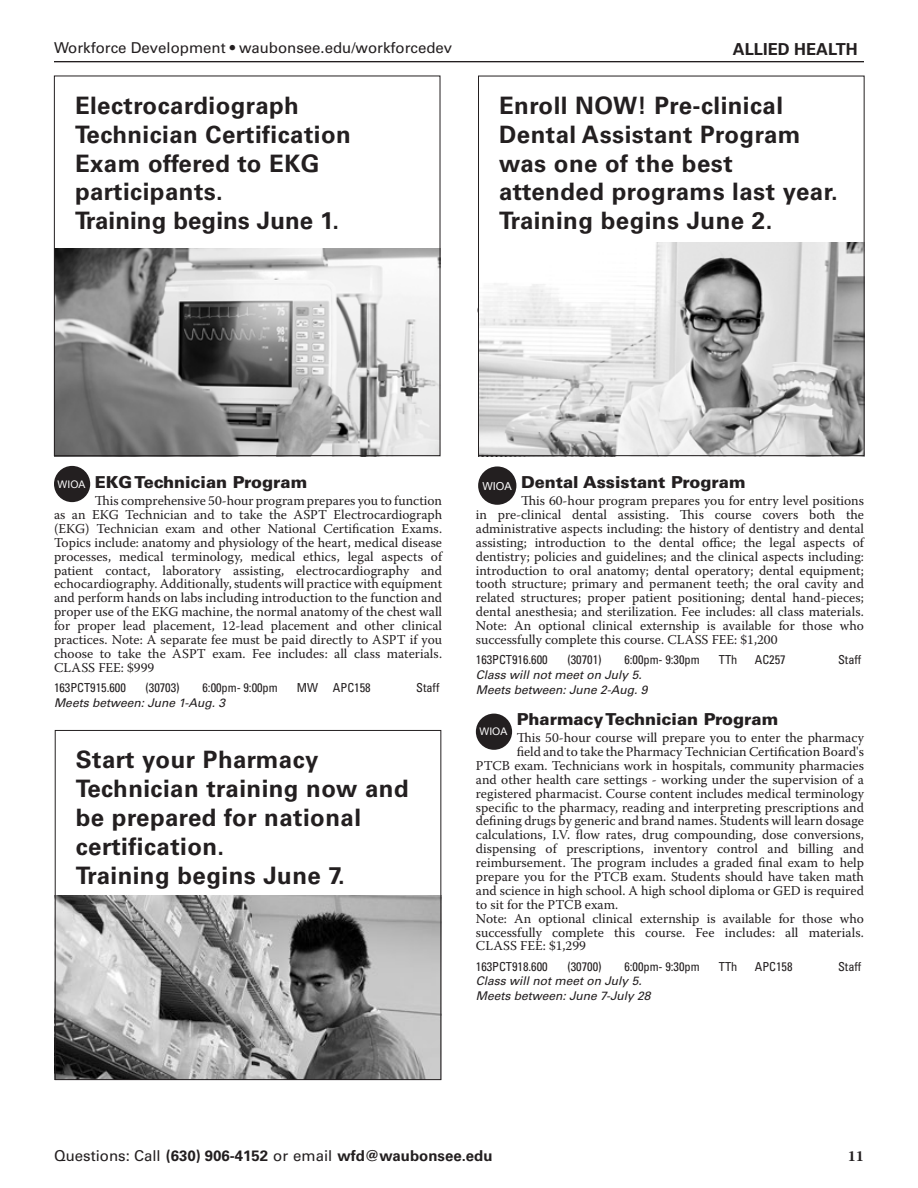
<style>
.page{position:relative;width:918px;height:1188px;background:#fff}
.page>*{position:absolute;margin:0;border:0;box-sizing:border-box;transform-origin:0 0}
.t1{font:700 24px/28.8px "Univers LT Std";letter-spacing:.02em;color:#231f20}
.class_title{font:900 16.5px "Univers LT Std";color:#231f20}
.t2{font:700 16.5px "Univers LT Std";color:#231f20}
.t3{font:700 15px "Univers LT Std";color:#231f20}
.t4{font:15px "Univers LT Std";color:#231f20}
.t5{font:700 15px "Warnock Pro";color:#231f20}
.class_desc{font:13.5px/14px "Warnock Pro";color:#231f20;text-align:justify}
.section_info{font:condensed 12.3px "Univers LT Std";color:#231f20}
.note{font:italic 12px "Univers LT Std";color:#231f20}
.t6{font:11.1px "Arial";color:#fff}
.t7{font:10.5px "Arial";color:#fff}
.s1{font-weight:400}
</style>
<div class="page">
<div style="left:54px;top:466px;width:36px;height:36px;background:#231f20;border-radius:50%"></div>
<svg style="left:54px;top:75px;width:387px;height:381px"></svg>
<hr style="left:54px;top:61px;width:810px;height:1px;background:#231f20">
<svg style="left:54px;top:730px;width:388px;height:350px"></svg>
<div style="left:478px;top:466px;width:38px;height:39px;background:#231f20;border-radius:50%"></div>
<svg style="left:478px;top:75px;width:387px;height:381px"></svg>
<div style="left:476px;top:714px;width:36px;height:36px;background:#231f20;border-radius:50%"></div>
<p class="t4" style="left:54px;top:39px;width:400px">Workforce Development • waubonsee.edu/workforcedev</p>
<p class="t2" style="left:733px;top:39px;width:126px">ALLIED HEALTH</p>
<p class="t1" style="left:75px;top:91px;width:277px">Electrocardiograph<br>Technician Certification<br>Exam offered to EKG participants.<br>Training begins June 1.</p>
<p class="t1" style="left:499px;top:91px;width:340px">Enroll NOW! Pre-clinical<br>Dental Assistant Program was one of the best attended programs last year.<br>Training begins June 2.</p>
<p class="class_title" style="left:95px;top:472px;width:214px">EKG Technician Program</p>
<p class="class_desc" style="left:54px;top:493px;width:390px;text-indent:41px">This comprehensive 50-hour program prepares you to function as an EKG Technician and to take the ASPT Electrocardiograph (EKG) Technician exam and other National Certification Exams.<br>Topics include: anatomy and physiology of the heart, medical disease processes, medical terminology, medical ethics, legal aspects of patient contact, laboratory assisting, electrocardiography and echocardiography. Additionally, students will practice with equipment and perform hands on labs including introduction to the function and proper use of the EKG machine, the normal anatomy of the chest wall for proper lead placement, 12-lead placement and other clinical practices. Note: A separate fee must be paid directly to ASPT if you choose to take the ASPT exam. Fee includes: all class materials.<br>CLASS FEE: $999</p>
<p class="section_info" style="left:54px;top:680px;width:73px">163PCT915.600</p>
<p class="section_info" style="left:146px;top:680px;width:36px">(30703)</p>
<p class="section_info" style="left:202px;top:680px;width:77px">6:00pm- 9:00pm</p>
<p class="section_info" style="left:297px;top:680px;width:75px">MW APC158</p>
<p class="section_info" style="left:416px;top:680px;width:25px">Staff</p>
<p class="note" style="left:54px;top:695px;width:173px">Meets between: June 1-Aug. 3</p>
<p class="t7" style="left:58px;top:477px;width:29px">WIOA</p>
<p class="t1" style="left:76px;top:746px;width:334px">Start your Pharmacy<br>Technician training now and be prepared for national certification.<br>Training begins June 7.</p>
<p class="class_title" style="left:521px;top:472px;width:226px">Dental Assistant Program</p>
<p class="class_desc" style="left:476px;top:493px;width:390px;text-indent:45px">This 60-hour program prepares you for entry level positions in pre-clinical dental assisting. This course covers both the administrative aspects including: the history of dentistry and dental assisting; introduction to the dental office; the legal aspects of dentistry; policies and guidelines; and the clinical aspects including: introduction to oral anatomy; dental operatory; dental equipment; tooth structure; primary and permanent teeth; the oral cavity and related structures; proper patient positioning; dental hand-pieces; dental anesthesia; and sterilization. Fee includes: all class materials.<br>Note: An optional clinical externship is available for those who successfully complete this course. CLASS FEE: $1,200</p>
<p class="section_info" style="left:476px;top:652px;width:73px">163PCT916.600</p>
<p class="section_info" style="left:567px;top:652px;width:36px">(30701)</p>
<p class="section_info" style="left:624px;top:652px;width:77px">6:00pm- 9:30pm</p>
<p class="section_info" style="left:719px;top:652px;width:20px">TTh</p>
<p class="section_info" style="left:755px;top:652px;width:32px">AC257</p>
<p class="section_info" style="left:838px;top:652px;width:25px">Staff</p>
<p class="note" style="left:476px;top:668px;width:167px">Class will not meet on July 5.</p>
<p class="note" style="left:476px;top:682px;width:173px">Meets between: June 2-Aug. 9</p>
<p class="class_title" style="left:517px;top:709px;width:263px">Pharmacy Technician Program</p>
<p class="class_desc" style="left:517px;top:731px;width:349px">This 50-hour course will prepare you to enter the pharmacy</p>
<p class="class_desc" style="left:517px;top:744px;width:349px">field and to take the Pharmacy Technician Certification Board's</p>
<p class="class_desc" style="left:476px;top:758px;width:390px">PTCB exam. Technicians work in hospitals, community pharmacies</p>
<p class="class_desc" style="left:476px;top:772px;width:390px">and other health care settings - working under the supervision of a</p>
<p class="class_desc" style="left:476px;top:786px;width:390px">registered pharmacist. Course content includes medical terminology</p>
<p class="class_desc" style="left:476px;top:800px;width:390px">specific to the pharmacy, reading and interpreting prescriptions and</p>
<p class="class_desc" style="left:476px;top:814px;width:390px">defining drugs by generic and brand names. Students will learn dosage</p>
<p class="class_desc" style="left:476px;top:828px;width:390px">calculations, I.V. flow rates, drug compounding, dose conversions,</p>
<p class="class_desc" style="left:476px;top:842px;width:390px">dispensing of prescriptions, inventory control and billing and</p>
<p class="class_desc" style="left:476px;top:855px;width:390px">reimbursement. The program includes a graded final exam to help</p>
<p class="class_desc" style="left:476px;top:869px;width:390px">prepare you for the PTCB exam. Students should have taken math</p>
<p class="class_desc" style="left:476px;top:883px;width:390px">and science in high school. A high school diploma or GED is required</p>
<p class="class_desc" style="left:476px;top:897px;width:144px">to sit for the PTCB exam.</p>
<p class="class_desc" style="left:476px;top:911px;width:390px">Note: An optional clinical externship is available for those who successfully complete this course. Fee includes: all materials.<br>CLASS FEE: $1,299</p>
<p class="section_info" style="left:476px;top:958px;width:73px">163PCT918.600</p>
<p class="section_info" style="left:567px;top:958px;width:36px">(30700)</p>
<p class="section_info" style="left:624px;top:958px;width:77px">6:00pm- 9:30pm</p>
<p class="section_info" style="left:719px;top:958px;width:20px">TTh</p>
<p class="section_info" style="left:755px;top:958px;width:39px">APC158</p>
<p class="section_info" style="left:838px;top:958px;width:25px">Staff</p>
<p class="note" style="left:476px;top:974px;width:167px">Class will not meet on July 5.</p>
<p class="note" style="left:476px;top:989px;width:176px">Meets between: June 7-July 28</p>
<p class="t6" style="left:482px;top:478px;width:31px">WIOA</p>
<p class="t7" style="left:480px;top:725px;width:29px">WIOA</p>
<p class="t3" style="left:54px;top:1147px;width:440px"><span class="s1">Questions: Call</span> (630) 906-4152 <span class="s1">or email</span> wfd@waubonsee.edu</p>
<p class="t5" style="left:848px;top:1147px;width:18px">11</p>
</div>
